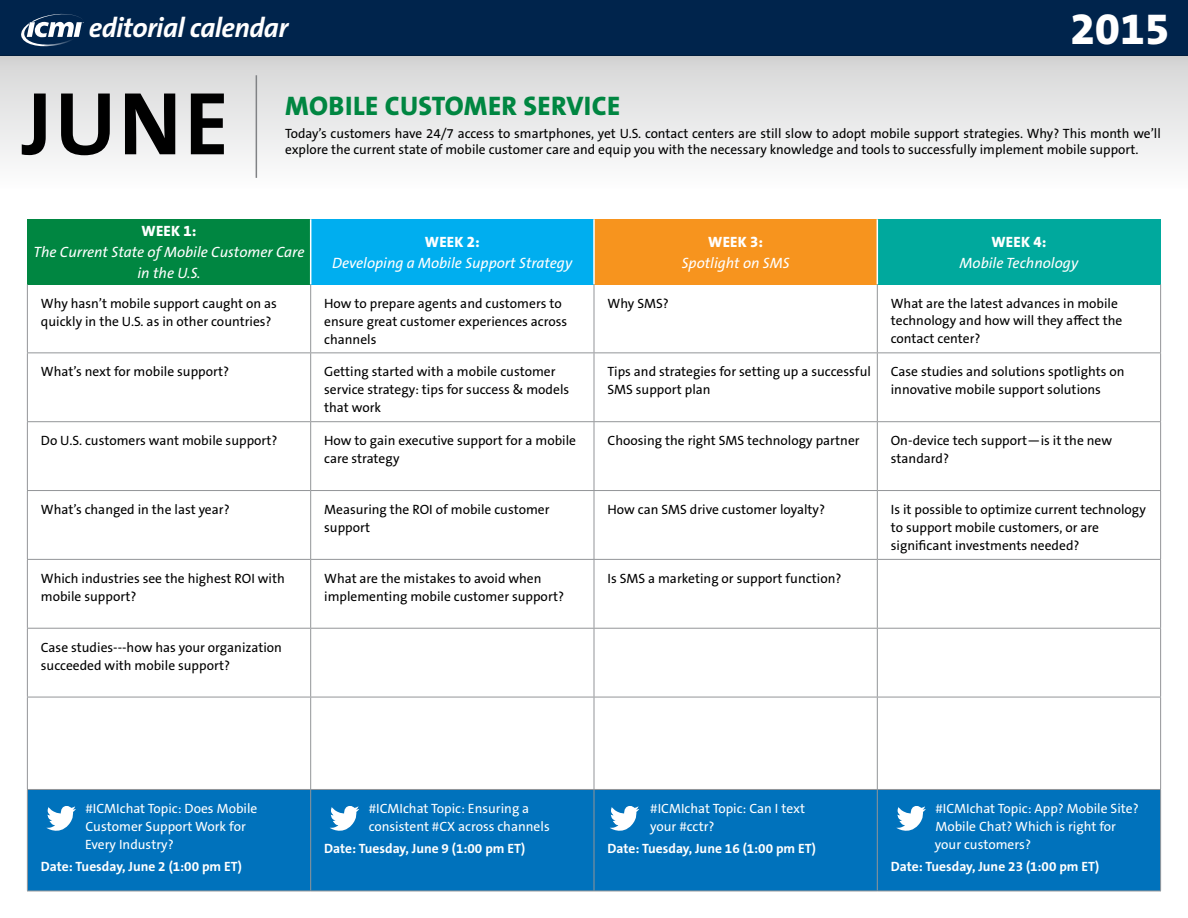
<style>
.page{position:relative;width:1188px;height:918px;background:#fff}
.page>*{position:absolute;margin:0;border:0;box-sizing:border-box;transform-origin:0 0}
.t1{font:700 90px "The Sans B W7";color:#000}
.t2{font:800 45px "The Sans B W8";color:#fff}
.t3{font:italic 700 27.75px "The Sans B W7";letter-spacing:-.02em;color:#fff}
.t4{font:800 27px "The Sans B W8";letter-spacing:.015em;color:#008641}
.t5{font:italic 15px/21px "The Sans B W5 Plain";color:#fff;text-align:center}
.t6{font:800 15px "The Sans B W8";letter-spacing:.02em;color:#fff}
.t7{font:13.5px/18px "The Sans B W5 Plain";color:#000}
.t8{font:13.5px/18px "The Sans B W5 Plain";color:#fff}
.t9{font:700 13.5px "The Sans B W7";color:#fff}
</style>
<div class="page">
<div style="left:0;top:0;width:1188px;height:56px;background:#00244c"></div>
<svg style="left:21px;top:14px;width:63px;height:32px"></svg>
<div style="left:0;top:56px;width:1188px;height:133px;background:linear-gradient(to bottom,#d5d5d5,#fefefe)"></div>
<hr style="left:256px;top:75px;width:1px;height:103px;background:#808285">
<div style="left:27px;top:219px;width:284px;height:65px;background:#008641"></div>
<div style="left:311px;top:219px;width:283px;height:65px;background:#00aeef"></div>
<div style="left:594px;top:219px;width:283px;height:65px;background:#f7941e"></div>
<div style="left:877px;top:219px;width:284px;height:65px;background:#00a99d"></div>
<div style="left:28px;top:790px;width:1132px;height:101px;background:#0072bc"></div>
<hr style="left:310px;top:790px;width:1px;height:101px;background:#939598">
<hr style="left:594px;top:790px;width:1px;height:101px;background:#939598">
<hr style="left:877px;top:790px;width:1px;height:101px;background:#939598">
<hr style="left:310px;top:219px;width:1px;height:65px;background:#fff">
<hr style="left:593px;top:219px;width:2px;height:65px;background:#fff">
<hr style="left:877px;top:219px;width:1px;height:65px;background:#fff">
<hr style="left:27px;top:284px;width:1px;height:68px;background:#939598">
<hr style="left:310px;top:284px;width:1px;height:68px;background:#939598">
<hr style="left:594px;top:284px;width:1px;height:68px;background:#939598">
<hr style="left:877px;top:284px;width:1px;height:68px;background:#939598">
<hr style="left:1160px;top:284px;width:1px;height:68px;background:#939598">
<hr style="left:27px;top:352px;width:284px;height:1px;background:#939598">
<hr style="left:27px;top:353px;width:1px;height:68px;background:#939598">
<hr style="left:311px;top:352px;width:283px;height:1px;background:#939598">
<hr style="left:310px;top:353px;width:1px;height:68px;background:#939598">
<hr style="left:594px;top:352px;width:283px;height:1px;background:#939598">
<hr style="left:594px;top:353px;width:1px;height:68px;background:#939598">
<hr style="left:877px;top:352px;width:284px;height:1px;background:#939598">
<hr style="left:877px;top:353px;width:1px;height:68px;background:#939598">
<hr style="left:1160px;top:353px;width:1px;height:68px;background:#939598">
<hr style="left:27px;top:421px;width:284px;height:1px;background:#939598">
<hr style="left:27px;top:422px;width:1px;height:68px;background:#939598">
<hr style="left:311px;top:421px;width:283px;height:1px;background:#939598">
<hr style="left:310px;top:422px;width:1px;height:68px;background:#939598">
<hr style="left:594px;top:421px;width:283px;height:1px;background:#939598">
<hr style="left:594px;top:422px;width:1px;height:68px;background:#939598">
<hr style="left:877px;top:421px;width:284px;height:1px;background:#939598">
<hr style="left:877px;top:422px;width:1px;height:68px;background:#939598">
<hr style="left:1160px;top:422px;width:1px;height:68px;background:#939598">
<hr style="left:27px;top:490px;width:284px;height:1px;background:#939598">
<hr style="left:27px;top:491px;width:1px;height:68px;background:#939598">
<hr style="left:311px;top:490px;width:283px;height:1px;background:#939598">
<hr style="left:310px;top:491px;width:1px;height:68px;background:#939598">
<hr style="left:594px;top:490px;width:283px;height:1px;background:#939598">
<hr style="left:594px;top:491px;width:1px;height:68px;background:#939598">
<hr style="left:877px;top:490px;width:284px;height:1px;background:#939598">
<hr style="left:877px;top:491px;width:1px;height:68px;background:#939598">
<hr style="left:1160px;top:491px;width:1px;height:68px;background:#939598">
<hr style="left:27px;top:559px;width:284px;height:1px;background:#939598">
<hr style="left:27px;top:560px;width:1px;height:68px;background:#939598">
<hr style="left:311px;top:559px;width:283px;height:1px;background:#939598">
<hr style="left:310px;top:560px;width:1px;height:68px;background:#939598">
<hr style="left:594px;top:559px;width:283px;height:1px;background:#939598">
<hr style="left:594px;top:560px;width:1px;height:68px;background:#939598">
<hr style="left:877px;top:559px;width:284px;height:1px;background:#939598">
<hr style="left:877px;top:560px;width:1px;height:68px;background:#939598">
<hr style="left:1160px;top:560px;width:1px;height:68px;background:#939598">
<hr style="left:27px;top:628px;width:284px;height:1px;background:#939598">
<hr style="left:27px;top:629px;width:1px;height:68px;background:#939598">
<hr style="left:311px;top:628px;width:283px;height:1px;background:#939598">
<hr style="left:310px;top:629px;width:1px;height:68px;background:#939598">
<hr style="left:594px;top:628px;width:283px;height:1px;background:#939598">
<hr style="left:594px;top:629px;width:1px;height:68px;background:#939598">
<hr style="left:877px;top:628px;width:284px;height:1px;background:#939598">
<hr style="left:877px;top:629px;width:1px;height:68px;background:#939598">
<hr style="left:1160px;top:629px;width:1px;height:68px;background:#939598">
<hr style="left:27px;top:697px;width:284px;height:1px;background:#939598">
<hr style="left:27px;top:697px;width:1px;height:92px;background:#939598">
<hr style="left:311px;top:697px;width:283px;height:1px;background:#939598">
<hr style="left:310px;top:697px;width:1px;height:92px;background:#939598">
<hr style="left:594px;top:697px;width:283px;height:1px;background:#939598">
<hr style="left:594px;top:697px;width:1px;height:92px;background:#939598">
<hr style="left:877px;top:697px;width:284px;height:1px;background:#939598">
<hr style="left:877px;top:697px;width:1px;height:92px;background:#939598">
<hr style="left:1160px;top:697px;width:1px;height:92px;background:#939598">
<hr style="left:27px;top:789px;width:284px;height:1px;background:#939598">
<hr style="left:27px;top:790px;width:1px;height:101px;background:#939598">
<hr style="left:311px;top:789px;width:283px;height:1px;background:#939598">
<hr style="left:594px;top:789px;width:283px;height:1px;background:#939598">
<hr style="left:877px;top:789px;width:284px;height:1px;background:#939598">
<hr style="left:1160px;top:790px;width:1px;height:101px;background:#939598">
<hr style="left:27px;top:891px;width:284px;height:1px;background:#939598">
<hr style="left:311px;top:891px;width:283px;height:1px;background:#939598">
<hr style="left:594px;top:891px;width:283px;height:1px;background:#939598">
<hr style="left:877px;top:891px;width:284px;height:1px;background:#939598">
<svg style="left:46px;top:805px;width:30px;height:31px"></svg>
<svg style="left:330px;top:805px;width:29px;height:31px"></svg>
<svg style="left:610px;top:805px;width:29px;height:31px"></svg>
<svg style="left:896px;top:805px;width:30px;height:31px"></svg>
<h3 class="t3" style="left:89px;top:10px;width:201px">editorial calendar</h3>
<h2 class="t2" style="left:1071px;top:0;width:100px">2015</h2>
<h1 class="t1" style="left:22px;top:66px;width:209px">JUNE</h1>
<h3 class="t4" style="left:285px;top:88px;width:336px">MOBILE CUSTOMER SERVICE</h3>
<p class="t7" style="left:285px;top:125px;width:877px;line-height:16.2px">Today’s customers have 24/7 access to smartphones, yet U.S. contact centers are still slow to adopt mobile support strategies. Why? This month we’ll explore the current state of mobile customer care and equip you with the necessary knowledge and tools to successfully implement mobile support.</p>
<p class="t6" style="left:142px;top:222px;width:56px">WEEK 1:</p>
<p class="t5" style="left:33px;top:242px;width:273px">The Current State of Mobile Customer Care in the U.S.</p>
<p class="t6" style="left:425px;top:232px;width:56px">WEEK 2:</p>
<p class="t5" style="left:332px;top:253px;width:242px">Developing a Mobile Support Strategy</p>
<p class="t6" style="left:708px;top:232px;width:56px">WEEK 3:</p>
<p class="t5" style="left:682px;top:253px;width:109px">Spotlight on SMS</p>
<p class="t6" style="left:992px;top:232px;width:56px">WEEK 4:</p>
<p class="t5" style="left:960px;top:253px;width:120px">Mobile Technology</p>
<p class="t7" style="left:41px;top:294px;width:238px">Why hasn’t mobile support caught on as quickly in the U.S. as in other countries?</p>
<p class="t7" style="left:324px;top:294px;width:245px">How to prepare agents and customers to ensure great customer experiences across channels</p>
<p class="t7" style="left:607px;top:294px;width:63px">Why SMS?</p>
<p class="t7" style="left:891px;top:294px;width:233px">What are the latest advances in mobile technology and how will they affect the contact center?</p>
<p class="t7" style="left:41px;top:363px;width:190px">What’s next for mobile support?</p>
<p class="t7" style="left:324px;top:363px;width:247px">Getting started with a mobile customer service strategy: tips for success &amp; models that work</p>
<p class="t7" style="left:607px;top:363px;width:265px">Tips and strategies for setting up a successful<br>SMS support plan</p>
<p class="t7" style="left:891px;top:363px;width:235px">Case studies and solutions spotlights on innovative mobile support solutions</p>
<p class="t7" style="left:41px;top:432px;width:238px">Do U.S. customers want mobile support?</p>
<p class="t7" style="left:324px;top:432px;width:253px">How to gain executive support for a mobile care strategy</p>
<p class="t7" style="left:607px;top:432px;width:254px">Choosing the right SMS technology partner</p>
<p class="t7" style="left:891px;top:432px;width:223px">On-device tech support—is it the new standard?</p>
<p class="t7" style="left:41px;top:501px;width:190px">What’s changed in the last year?</p>
<p class="t7" style="left:324px;top:501px;width:227px">Measuring the ROI of mobile customer support</p>
<p class="t7" style="left:607px;top:501px;width:219px">How can SMS drive customer loyalty?</p>
<p class="t7" style="left:891px;top:501px;width:257px">Is it possible to optimize current technology to support mobile customers, or are significant investments needed?</p>
<p class="t7" style="left:41px;top:569px;width:246px">Which industries see the highest ROI with mobile support?</p>
<p class="t7" style="left:324px;top:569px;width:241px">What are the mistakes to avoid when implementing mobile customer support?</p>
<p class="t7" style="left:607px;top:569px;width:235px">Is SMS a marketing or support function?</p>
<p class="t7" style="left:41px;top:638px;width:243px">Case studies---how has your organization succeeded with mobile support?</p>
<p class="t8" style="left:85px;top:799px;width:174px">#ICMIchat Topic: Does Mobile<br>Customer Support Work for<br>Every Industry?</p>
<p class="t9" style="left:41px;top:858px;width:203px">Date: Tuesday, June 2 (1:00 pm ET)</p>
<p class="t8" style="left:369px;top:799px;width:182px">#ICMIchat Topic: Ensuring a consistent #CX across channels</p>
<p class="t9" style="left:324px;top:840px;width:203px">Date: Tuesday, June 9 (1:00 pm ET)</p>
<p class="t8" style="left:650px;top:799px;width:156px">#ICMIchat Topic: Can I text your #cctr?</p>
<p class="t9" style="left:607px;top:840px;width:210px">Date: Tuesday, June 16 (1:00 pm ET)</p>
<p class="t8" style="left:935px;top:799px;width:205px">#ICMIchat Topic: App? Mobile Site?<br>Mobile Chat? Which is right for your customers?</p>
<p class="t9" style="left:891px;top:858px;width:210px">Date: Tuesday, June 23 (1:00 pm ET)</p>
</div>
